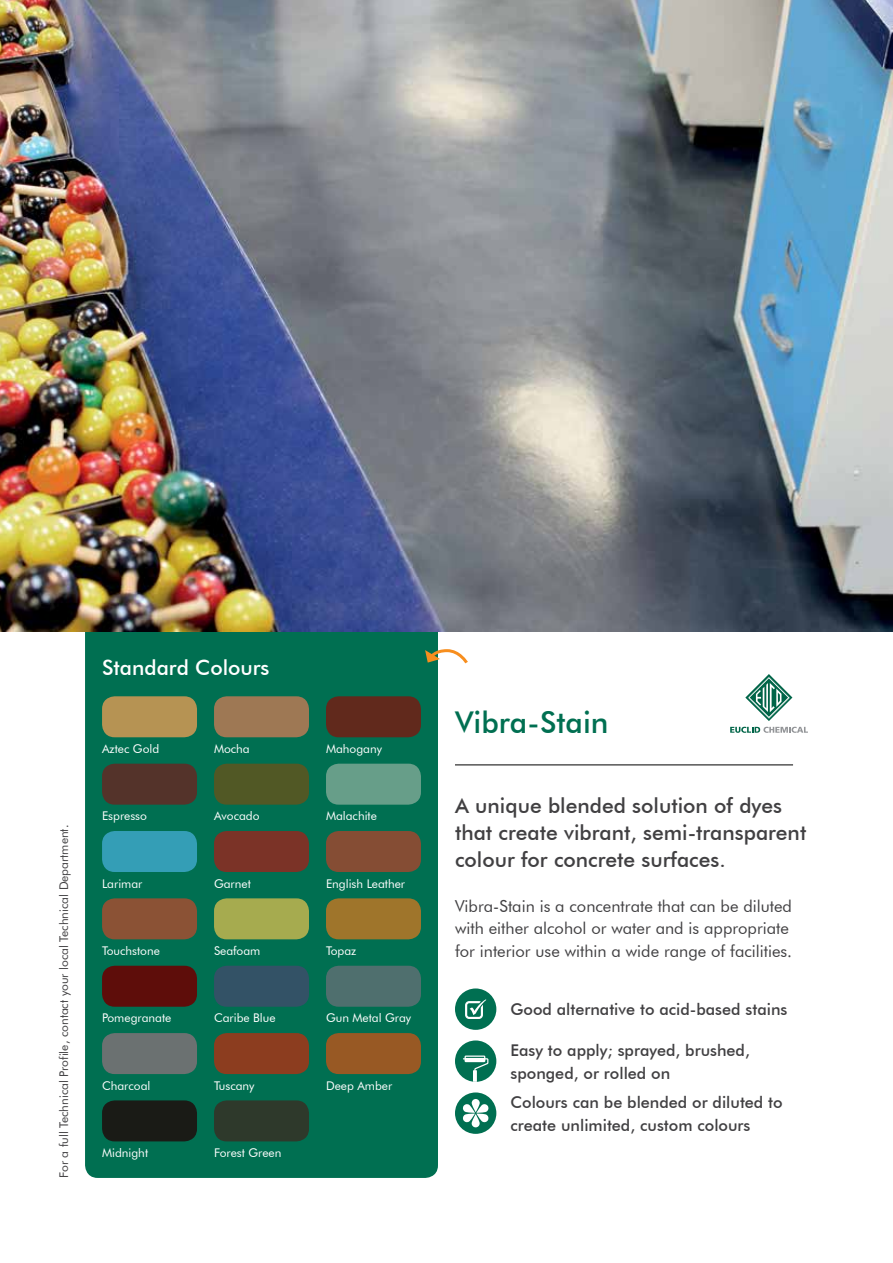
<style>
.page{position:relative;width:893px;height:1263px;background:#fff}
.page>*{position:absolute;margin:0;border:0;box-sizing:border-box;transform-origin:0 0}
.t1{font:500 30px "Futura BT";color:#006f51}
.t2{font:500 21px/27px "Futura BT";color:#414042}
.t3{font:500 21px "Futura BT";color:#fff}
.t4{font:16.5px/22.5px "Futura BT";color:#414042}
.t5{font:500 16.2px/23px "Futura BT";color:#414042}
.t6{font:12px "Futura BT";color:#fff}
.t7{font:12px "Futura BT";color:#414042}
</style>
<div class="page">
<div style="left:455px;top:988px;width:41px;height:42px;background:#006f51;border-radius:50%"></div>
<svg style="left:465px;top:999px;width:21px;height:20px"></svg>
<div style="left:455px;top:1040px;width:41px;height:42px;background:#006f51;border-radius:50%"></div>
<svg style="left:463px;top:1055px;width:25px;height:27px"></svg>
<div style="left:455px;top:1092px;width:41px;height:42px;background:#006f51;border-radius:50%"></div>
<div style="left:472px;top:1099px;width:8px;height:13px;background:#fff;border-radius:4px"></div>
<div style="left:472px;top:1114px;width:8px;height:13px;background:#fff;border-radius:4px"></div>
<svg style="left:463px;top:1103px;width:26px;height:20px"></svg>
<div style="left:85px;top:631px;width:353px;height:547px;background:#006f51"></div>
<div style="left:102px;top:696px;width:95px;height:41px;background:#b69353;border-radius:13px"></div>
<div style="left:214px;top:696px;width:95px;height:41px;background:#9e7854;border-radius:13px"></div>
<div style="left:326px;top:696px;width:95px;height:41px;background:#61291c;border-radius:13px"></div>
<div style="left:102px;top:764px;width:95px;height:41px;background:#54332a;border-radius:13px"></div>
<div style="left:214px;top:764px;width:95px;height:41px;background:#515825;border-radius:13px"></div>
<div style="left:326px;top:764px;width:95px;height:41px;background:#679e89;border-radius:13px"></div>
<div style="left:102px;top:831px;width:95px;height:41px;background:#349eb6;border-radius:13px"></div>
<div style="left:214px;top:831px;width:95px;height:41px;background:#7b3327;border-radius:13px"></div>
<div style="left:326px;top:831px;width:95px;height:41px;background:#854d34;border-radius:13px"></div>
<div style="left:102px;top:898px;width:95px;height:41px;background:#8b5235;border-radius:13px"></div>
<div style="left:214px;top:898px;width:95px;height:41px;background:#a6ab4f;border-radius:13px"></div>
<div style="left:326px;top:898px;width:95px;height:41px;background:#9f752b;border-radius:13px"></div>
<div style="left:102px;top:966px;width:95px;height:41px;background:#5e0d0a;border-radius:13px"></div>
<div style="left:214px;top:966px;width:95px;height:41px;background:#335266;border-radius:13px"></div>
<div style="left:326px;top:966px;width:95px;height:41px;background:#4f6f6e;border-radius:13px"></div>
<div style="left:102px;top:1033px;width:95px;height:41px;background:#6b7171;border-radius:13px"></div>
<div style="left:214px;top:1033px;width:95px;height:41px;background:#8c3d1f;border-radius:13px"></div>
<div style="left:326px;top:1033px;width:95px;height:41px;background:#985924;border-radius:13px"></div>
<div style="left:102px;top:1100px;width:95px;height:41px;background:#1a1b16;border-radius:13px"></div>
<div style="left:214px;top:1100px;width:95px;height:41px;background:#2e392b;border-radius:13px"></div>
<svg style="left:425px;top:648px;width:43px;height:18px"></svg>
<img style="left:0;top:0;width:893px;height:631px">
<hr style="left:455px;top:765px;width:338px;height:1px;background:#000">
<svg style="left:745px;top:674px;width:47px;height:47px"></svg>
<svg style="left:730px;top:727px;width:78px;height:6px"></svg>
<p class="t7" style="left:56px;top:1178px;width:354px;rotate:-90deg">For a full Technical Profile, contact your local Technical Department.</p>
<h2 class="t3" style="left:102px;top:655px;width:169px">Standard Colours</h2>
<p class="t6" style="left:102px;top:741px;width:59px">Aztec Gold</p>
<p class="t6" style="left:214px;top:741px;width:37px">Mocha</p>
<p class="t6" style="left:326px;top:741px;width:58px">Mahogany</p>
<p class="t6" style="left:102px;top:809px;width:46px">Espresso</p>
<p class="t6" style="left:214px;top:809px;width:47px">Avocado</p>
<p class="t6" style="left:326px;top:809px;width:52px">Malachite</p>
<p class="t6" style="left:102px;top:876px;width:42px">Larimar</p>
<p class="t6" style="left:214px;top:876px;width:38px">Garnet</p>
<p class="t6" style="left:326px;top:876px;width:81px">English Leather</p>
<p class="t6" style="left:102px;top:943px;width:59px">Touchstone</p>
<p class="t6" style="left:214px;top:943px;width:48px">Seafoam</p>
<p class="t6" style="left:326px;top:943px;width:32px">Topaz</p>
<p class="t6" style="left:102px;top:1011px;width:71px">Pomegranate</p>
<p class="t6" style="left:214px;top:1011px;width:63px">Caribe Blue</p>
<p class="t6" style="left:326px;top:1011px;width:87px">Gun Metal Gray</p>
<p class="t6" style="left:102px;top:1078px;width:50px">Charcoal</p>
<p class="t6" style="left:214px;top:1078px;width:42px">Tuscany</p>
<p class="t6" style="left:326px;top:1078px;width:68px">Deep Amber</p>
<p class="t6" style="left:102px;top:1145px;width:48px">Midnight</p>
<p class="t6" style="left:214px;top:1145px;width:69px">Forest Green</p>
<h1 class="t1" style="left:455px;top:704px;width:155px">Vibra-Stain</h1>
<h2 class="t2" style="left:455px;top:791px;width:353px">A unique blended solution of dyes that create vibrant, semi-transparent colour for concrete surfaces.</h2>
<h3 class="t4" style="left:455px;top:894px;width:339px">Vibra-Stain is a concentrate that can be diluted with either alcohol or water and is appropriate for interior use within a wide range of facilities.</h3>
<h3 class="t5" style="left:510px;top:998px;width:278px">Good alternative to acid-based stains</h3>
<h3 class="t5" style="left:510px;top:1038px;width:241px">Easy to apply; sprayed, brushed, sponged, or rolled on</h3>
<h3 class="t5" style="left:510px;top:1090px;width:274px">Colours can be blended or diluted to create unlimited, custom colours</h3>
</div>
